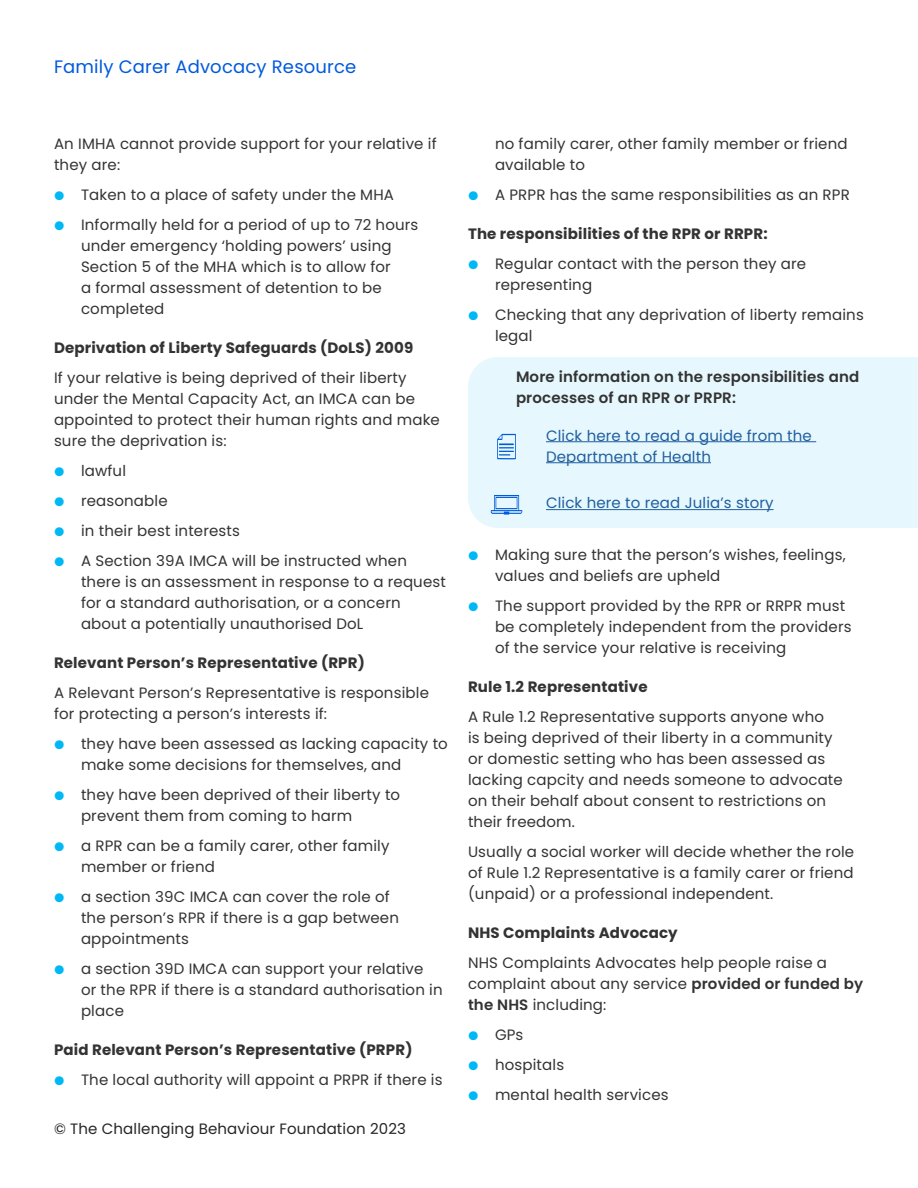
<style>
.page{position:relative;width:918px;height:1188px;background:#fff}
.page>*{position:absolute;margin:0;border:0;box-sizing:border-box;transform-origin:0 0}
.t1{font:18px "Poppins";letter-spacing:.01em;color:#005add}
.t2{font:15px/21px "Poppins";letter-spacing:.01em;color:#333}
.t3{font:700 15px "Poppins";letter-spacing:.01em;color:#333}
.t4{font:15px/21px "Poppins";letter-spacing:.01em;color:#215e9e}
.t5{font:600 15px/21px "Poppins";letter-spacing:.01em;color:#333}
.t6{font:15px "Poppins";letter-spacing:.01em;color:#262626}
.s1{font-family:"Proxima Nova";color:#00b8f6}
.s2{font-weight:600}
</style>
<div class="page">
<div style="left:468px;top:357px;width:450px;height:171px;background:#e6f8fe"></div>
<svg style="left:497px;top:434px;width:19px;height:26px"></svg>
<hr style="left:546px;top:441px;width:270px;height:1px;background:#215e9e">
<hr style="left:546px;top:462px;width:165px;height:1px;background:#215e9e">
<svg style="left:491px;top:495px;width:31px;height:20px"></svg>
<hr style="left:546px;top:509px;width:228px;height:1px;background:#215e9e">
<p class="t1" style="left:54px;top:56px;width:304px">Family Carer Advocacy Resource</p>
<p class="t2" style="left:54px;top:134px;width:384px">An IMHA cannot provide support for your relative if they are:</p>
<p class="t2" style="left:54px;top:185px;width:341px"><span class="s1">●</span> Taken to a place of safety under the MHA</p>
<p class="t2" style="left:81px;top:215px;width:339px;text-indent:-27px"><span class="s1">●</span> Informally held for a period of up to 72 hours under emergency ‘holding powers’ using Section 5 of the MHA which is to allow for<br>a formal assessment of detention to be completed</p>
<p class="t3" style="left:54px;top:339px;width:361px">Deprivation of Liberty Safeguards (DoLS) 2009</p>
<p class="t2" style="left:54px;top:368px;width:387px">If your relative is being deprived of their liberty under the Mental Capacity Act, an IMCA can be appointed to protect their human rights and make sure the deprivation is:</p>
<p class="t2" style="left:54px;top:461px;width:74px"><span class="s1">●</span> lawful</p>
<p class="t2" style="left:54px;top:491px;width:115px"><span class="s1">●</span> reasonable</p>
<p class="t2" style="left:54px;top:521px;width:188px"><span class="s1">●</span> in their best interests</p>
<p class="t2" style="left:81px;top:551px;width:366px;text-indent:-27px"><span class="s1">●</span> A Section 39A IMCA will be instructed when there is an assessment in response to a request for a standard authorisation, or a concern about a potentially unauthorised DoL</p>
<p class="t3" style="left:54px;top:654px;width:312px">Relevant Person’s Representative (RPR)</p>
<p class="t2" style="left:54px;top:683px;width:376px">A Relevant Person’s Representative is responsible for protecting a person’s interests if:</p>
<p class="t2" style="left:81px;top:734px;width:368px;text-indent:-27px"><span class="s1">●</span> they have been assessed as lacking capacity to make some decisions for themselves, and</p>
<p class="t2" style="left:81px;top:785px;width:321px;text-indent:-27px"><span class="s1">●</span> they have been deprived of their liberty to prevent them from coming to harm</p>
<p class="t2" style="left:81px;top:836px;width:310px;text-indent:-27px"><span class="s1">●</span> a RPR can be a family carer, other family member or friend</p>
<p class="t2" style="left:81px;top:887px;width:320px;text-indent:-27px"><span class="s1">●</span> a section 39C IMCA can cover the role of the person’s RPR if there is a gap between appointments</p>
<p class="t2" style="left:81px;top:959px;width:363px;text-indent:-27px"><span class="s1">●</span> a section 39D IMCA can support your relative<br>or the RPR if there is a standard authorisation in place</p>
<p class="t3" style="left:54px;top:1041px;width:360px">Paid Relevant Person’s Representative (PRPR)</p>
<p class="t2" style="left:54px;top:1070px;width:390px"><span class="s1">●</span> The local authority will appoint a PRPR if there is</p>
<p class="t6" style="left:54px;top:1120px;width:354px">© The Challenging Behaviour Foundation 2023</p>
<p class="t2" style="left:495px;top:134px;width:354px">no family carer, other family member or friend available to</p>
<p class="t2" style="left:468px;top:185px;width:383px"><span class="s1">●</span> A PRPR has the same responsibilities as an RPR</p>
<p class="t3" style="left:468px;top:225px;width:301px">The responsibilities of the RPR or RRPR:</p>
<p class="t2" style="left:495px;top:254px;width:313px;text-indent:-27px"><span class="s1">●</span> Regular contact with the person they are representing</p>
<p class="t2" style="left:495px;top:305px;width:370px;text-indent:-27px"><span class="s1">●</span> Checking that any deprivation of liberty remains legal</p>
<p class="t5" style="left:516px;top:366px;width:345px">More information on the responsibilities and processes of an RPR or PRPR:</p>
<p class="t4" style="left:546px;top:425px;width:267px">Click here to read a guide from the<br>Department of Health</p>
<p class="t4" style="left:546px;top:493px;width:229px">Click here to read Julia’s story</p>
<p class="t2" style="left:495px;top:545px;width:352px;text-indent:-27px"><span class="s1">●</span> Making sure that the person’s wishes, feelings, values and beliefs are upheld</p>
<p class="t2" style="left:495px;top:596px;width:358px;text-indent:-27px"><span class="s1">●</span> The support provided by the RPR or RRPR must be completely independent from the providers of the service your relative is receiving</p>
<p class="t3" style="left:468px;top:678px;width:181px">Rule 1.2 Representative</p>
<p class="t2" style="left:468px;top:707px;width:376px">A Rule 1.2 Representative supports anyone who<br>is being deprived of their liberty in a community or domestic setting who has been assessed as lacking capcity and needs someone to advocate on their behalf about consent to restrictions on their freedom.</p>
<p class="t2" style="left:468px;top:842px;width:388px;text-align:justify">Usually a social worker will decide whether the role of Rule 1.2 Representative is a family carer or friend (unpaid) or a professional independent.</p>
<p class="t3" style="left:468px;top:924px;width:211px">NHS Complaints Advocacy</p>
<p class="t2" style="left:468px;top:953px;width:397px">NHS Complaints Advocates help people raise a complaint about any service <span class="s2">provided or funded by the NHS</span> including:</p>
<p class="t2" style="left:468px;top:1025px;width:57px"><span class="s1">●</span> GPs</p>
<p class="t2" style="left:468px;top:1055px;width:98px"><span class="s1">●</span> hospitals</p>
<p class="t2" style="left:468px;top:1085px;width:202px"><span class="s1">●</span> mental health services</p>
</div>
